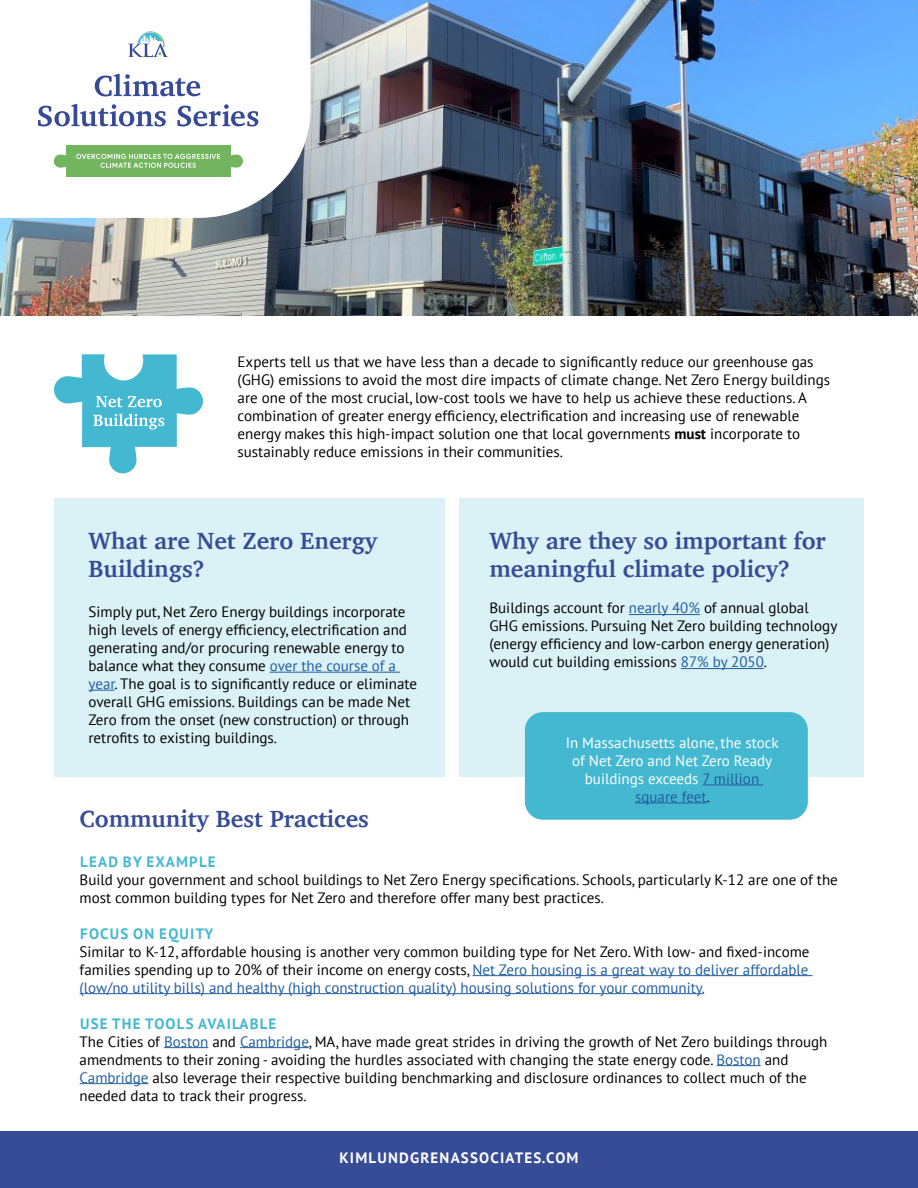
<style>
.page{position:relative;width:918px;height:1188px;background:#fff}
.page>*{position:absolute;margin:0;border:0;box-sizing:border-box;transform-origin:0 0}
.t1{font:700 24px/28.8px "Charter";color:#374c96}
.t2{font:15px/18px "PT Sans";color:#000}
.t3{font:15px/18px "PT Sans";color:#fff;text-align:center}
.t4{font:700 15px "PT Sans";letter-spacing:.08em;color:#45b8d1}
.t5{font:700 15px "PT Sans";letter-spacing:.08em;color:#fff}
.s1{font-weight:700}
.s2{color:#215e9e}
.s3{color:#000}
.s4{font-weight:700;color:#45b8d1}
</style>
<div class="page">
<img style="left:0;top:1px;width:918px;height:314px">
<div style="left:54px;top:498px;width:391px;height:279px;background:#daf1f5"></div>
<div style="left:459px;top:498px;width:405px;height:279px;background:#daf1f5"></div>
<hr style="left:270px;top:672px;width:130px;height:1px;background:#215e9e">
<svg style="left:89px;top:690px;width:26px;height:1px"></svg>
<hr style="left:629px;top:614px;width:71px;height:1px;background:#215e9e">
<hr style="left:681px;top:668px;width:83px;height:1px;background:#215e9e">
<hr style="left:473px;top:975px;width:340px;height:1px;background:#215e9e">
<hr style="left:80px;top:993px;width:624px;height:1px;background:#215e9e">
<hr style="left:164px;top:1047px;width:44px;height:1px;background:#215e9e">
<hr style="left:240px;top:1047px;width:69px;height:1px;background:#215e9e">
<hr style="left:716px;top:1065px;width:45px;height:1px;background:#215e9e">
<hr style="left:80px;top:1083px;width:69px;height:1px;background:#215e9e">
<div style="left:0;top:1132px;width:918px;height:56px;background:#374c96"></div>
<div style="left:525px;top:712px;width:283px;height:108px;background:#45b8d1;border-radius:18px"></div>
<hr style="left:703px;top:785px;width:60px;height:1px;background:#215e9e">
<hr style="left:635px;top:803px;width:72px;height:1px;background:#215e9e">
<svg style="left:54px;top:354px;width:149px;height:120px"></svg>
<svg style="left:0;top:1px;width:310px;height:217px"></svg>
<div style="left:66px;top:145px;width:165px;height:31px;background:#73b55e"></div>
<svg style="left:76px;top:154px;width:144px;height:14px"></svg>
<svg style="left:231px;top:154px;width:13px;height:14px"></svg>
<svg style="left:53px;top:154px;width:13px;height:14px"></svg>
<svg style="left:128px;top:31px;width:41px;height:26px"></svg>
<svg style="left:95px;top:74px;width:105px;height:22px"></svg>
<svg style="left:38px;top:104px;width:128px;height:23px"></svg>
<svg style="left:177px;top:104px;width:81px;height:23px"></svg>
<p class="t2" style="left:238px;top:352px;width:594px">Experts tell us that we have less than a decade to significantly reduce our greenhouse gas (GHG) emissions to avoid the most dire impacts of climate change. Net Zero Energy buildings are one of the most crucial, low-cost tools we have to help us achieve these reductions. A combination of greater energy efficiency, electrification and increasing use of renewable energy makes this high-impact solution one that local governments <span class="s1">must</span> incorporate to sustainably reduce emissions in their communities.</p>
<h1 class="t1" style="left:89px;top:526px;width:290px">What are Net Zero Energy<br>Buildings?</h1>
<p class="t2" style="left:89px;top:602px;width:330px">Simply put, Net Zero Energy buildings incorporate high levels of energy efficiency, electrification and generating and/or procuring renewable energy to balance what they consume <span class="s2">over the course of a year</span>. The goal is to significantly reduce or eliminate overall GHG emissions. Buildings can be made Net Zero from the onset (new construction) or through retrofits to existing buildings.</p>
<h1 class="t1" style="left:489px;top:526px;width:338px">Why are they so important for meaningful climate policy?</h1>
<p class="t2" style="left:489px;top:599px;width:349px">Buildings account for <span class="s2">nearly 40%</span> of annual global GHG emissions. Pursuing Net Zero building technology (energy efficiency and low-carbon energy generation) would cut building emissions <span class="s2">87% by 2050</span>.</p>
<p class="t3" style="left:566px;top:733px;width:215px">In Massachusetts alone, the stock of Net Zero and Net Zero Ready buildings exceeds <span class="s2">7 million square feet</span><span class="s3">.</span></p>
<h1 class="t1" style="left:80px;top:804px;width:291px">Community Best Practices</h1>
<p class="t4" style="left:80px;top:851px;width:137px">LEAD BY EXAMPLE</p>
<p class="t2" style="left:80px;top:870px;width:760px">Build your government and school buildings to Net Zero Energy specifications. Schools, particularly K-12 are one of the most common building types for Net Zero and therefore offer many best practices.</p>
<p class="t4" style="left:80px;top:923px;width:135px">FOCUS ON EQUITY</p>
<p class="t2" style="left:80px;top:942px;width:731px;text-align:justify">Similar to K-12, affordable housing is another very common building type for Net Zero. With low- and fixed-income families spending up to 20% of their income on energy costs, <span class="s2">Net Zero housing is a great way to deliver affordable (low/no utility bills) and healthy (high construction quality) housing solutions for your community.</span></p>
<p class="t2" style="left:80px;top:1014px;width:749px"><span class="s4">USE THE TOOLS AVAILABLE<br></span>The Cities of <span class="s2">Boston</span> and <span class="s2">Cambridge</span>, MA, have made great strides in driving the growth of Net Zero buildings through amendments to their zoning - avoiding the hurdles associated with changing the state energy code. <span class="s2">Boston</span> and <span class="s2">Cambridge</span> also leverage their respective building benchmarking and disclosure ordinances to collect much of the needed data to track their progress.</p>
<p class="t5" style="left:339px;top:1148px;width:241px">KIMLUNDGRENASSOCIATES.COM</p>
</div>
